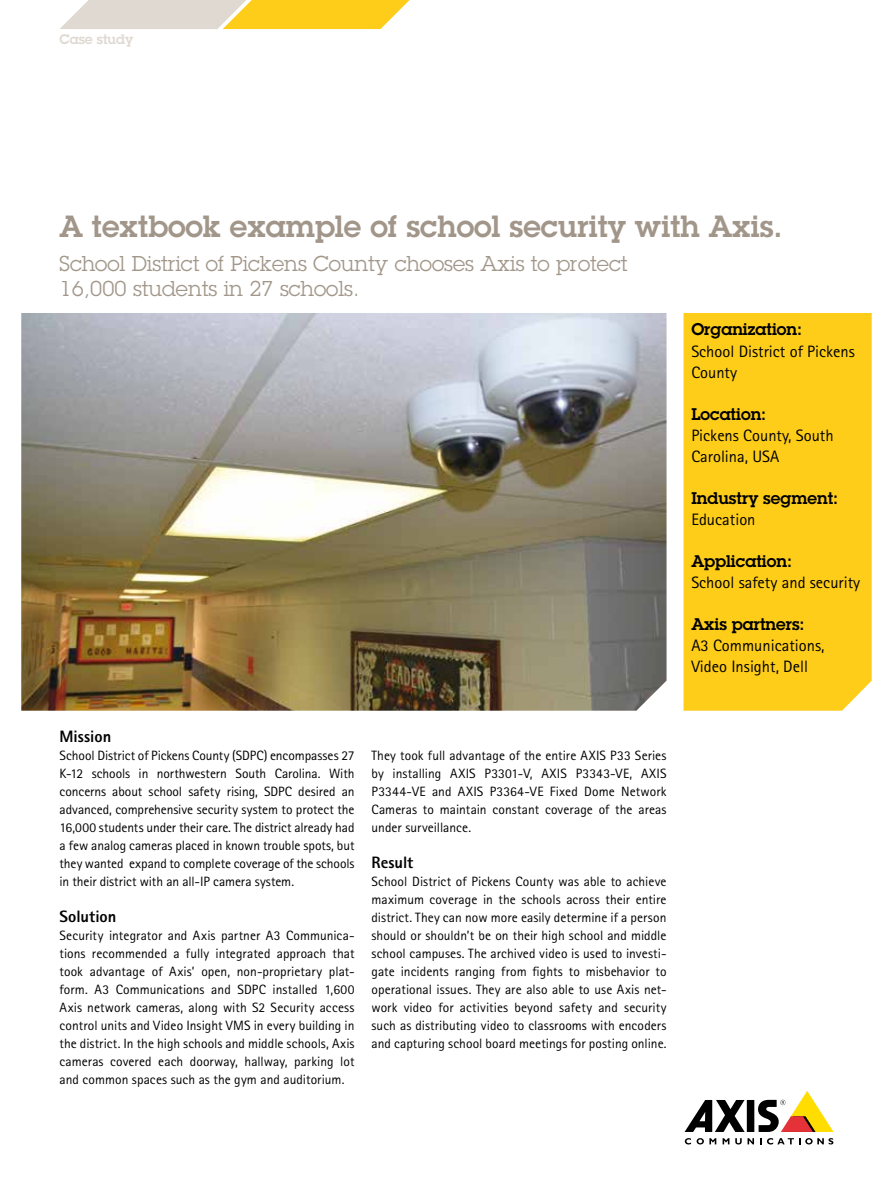
<style>
.page{position:relative;width:893px;height:1191px;background:#fff}
.page>*{position:absolute;margin:0;border:0;box-sizing:border-box;transform-origin:0 0}
.t1{font:600 30px "Lubalin Graph ECG";color:#a19689}
.t2{font:21px/25.5px "Lubalin Graph ECG";color:#a19689}
.t3{font:16.5px/21px "Rotis Sans Serif Pro";color:#000}
.t4{font:600 16.5px "Lubalin Graph ECG";color:#000}
.t5{font:800 16.5px "Rotis Sans Serif Pro";color:#000}
.t6{font:16.5px "Rotis Sans Cyrillic";color:#000}
.t7{font:13.5px/18px "Rotis Sans Serif Pro";letter-spacing:.005em;color:#000;text-align:justify}
.t8{font:600 13.5px "Lubalin Graph ECG";color:#dfd9d1}
</style>
<div class="page">
<div style="left:747px;top:1100px;width:7px;height:32px;background:#000"></div>
<svg style="left:685px;top:1100px;width:60px;height:32px"></svg>
<svg style="left:758px;top:1091px;width:75px;height:41px"></svg>
<svg style="left:685px;top:1138px;width:6px;height:6px"></svg>
<svg style="left:697px;top:1138px;width:19px;height:6px"></svg>
<svg style="left:723px;top:1138px;width:6px;height:6px"></svg>
<svg style="left:735px;top:1138px;width:19px;height:6px"></svg>
<svg style="left:760px;top:1138px;width:73px;height:6px"></svg>
<div style="left:684px;top:313px;width:188px;height:397px;background:#fecd1a"></div>
<img style="left:21px;top:313px;width:645px;height:397px">
<svg style="left:60px;top:0;width:350px;height:29px;background:#f0d782"></svg>
<p class="t8" style="left:60px;top:30px;width:75px">Case study</p>
<h1 class="t1" style="left:60px;top:206px;width:724px">A textbook example of school security with Axis.</h1>
<h2 class="t2" style="left:60px;top:250px;width:570px">School District of Pickens County chooses Axis to protect<br>16,000 students in 27 schools.</h2>
<p class="t5" style="left:60px;top:725px;width:53px">Mission</p>
<p class="t7" style="left:60px;top:746px;width:297px">School District of Pickens County (SDPC) encompasses 27<br>K-12 schools in northwestern South Carolina. With concerns about school safety rising, SDPC desired an advanced, comprehensive security system to protect the 16,000 students under their care. The district already had a few analog cameras placed in known trouble spots, but they wanted expand to complete coverage of the schools in their district with an all-IP camera system.</p>
<p class="t5" style="left:60px;top:905px;width:58px">Solution</p>
<p class="t7" style="left:60px;top:926px;width:297px">Security integrator and Axis partner A3 Communica&shy;tions recommended a fully integrated approach that took advantage of Axis’ open, non-proprietary plat&shy;form. A3 Communications and SDPC installed 1,600<br>Axis network cameras, along with S2 Security access control units and Video Insight VMS in every building in the district. In the high schools and middle schools, Axis cameras covered each doorway, hallway, parking lot and common spaces such as the gym and auditorium.</p>
<p class="t7" style="left:372px;top:746px;width:297px">They took full advantage of the entire AXIS P33 Series by installing AXIS P3301-V, AXIS P3343-VE, AXIS P3344-VE and AXIS P3364-VE Fixed Dome Network Cameras to maintain constant coverage of the areas under surveillance.</p>
<p class="t5" style="left:372px;top:851px;width:43px">Result</p>
<p class="t7" style="left:372px;top:872px;width:297px">School District of Pickens County was able to achieve maximum coverage in the schools across their entire district. They can now more easily determine if a person should or shouldn’t be on their high school and middle school campuses. The archived video is used to investi&shy;gate incidents ranging from fights to misbehavior to operational issues. They are also able to use Axis net&shy;work video for activities beyond safety and security such as distributing video to classrooms with encoders and capturing school board meetings for posting online.</p>
<p class="t4" style="left:691px;top:319px;width:112px">Organization:</p>
<p class="t3" style="left:691px;top:340px;width:165px">School District of Pickens<br>County</p>
<p class="t4" style="left:691px;top:403px;width:76px">Location:</p>
<p class="t3" style="left:691px;top:424px;width:144px">Pickens County, South<br>Carolina, USA</p>
<p class="t4" style="left:691px;top:487px;width:148px">Industry segment:</p>
<p class="t6" style="left:691px;top:509px;width:66px">Education</p>
<p class="t4" style="left:691px;top:550px;width:102px">Application:</p>
<p class="t3" style="left:691px;top:571px;width:170px">School safety and security</p>
<p class="t4" style="left:691px;top:613px;width:115px">Axis partners:</p>
<p class="t3" style="left:691px;top:634px;width:135px">A3 Communications,<br>Video Insight, Dell</p>
</div>
